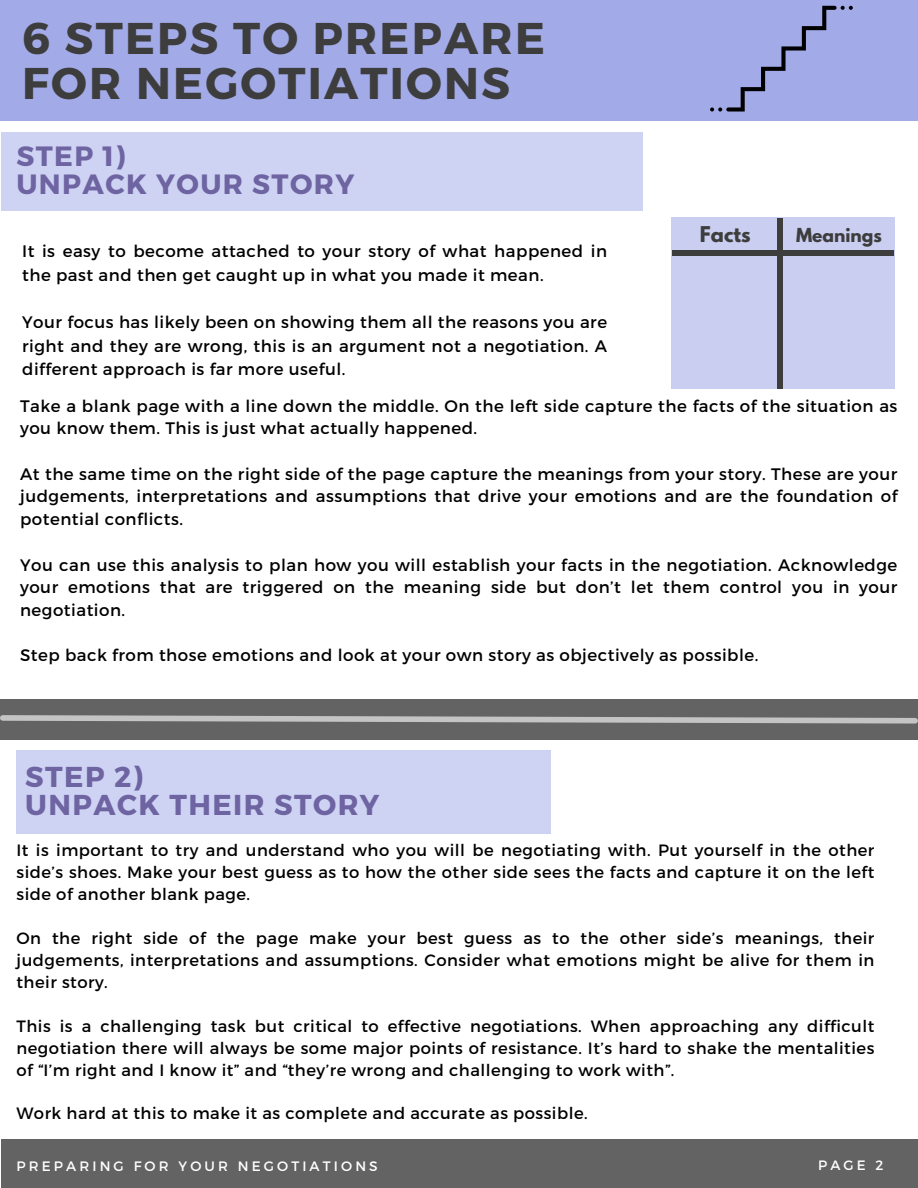
<style>
.page{position:relative;width:918px;height:1188px;background:#fff}
.page>*{position:absolute;margin:0;border:0;box-sizing:border-box;transform-origin:0 0}
.t1{font:700 44.4px "Montserrat";letter-spacing:.05em;color:#3d3d3d}
.t2{font:700 28.8px "Montserrat";letter-spacing:.05em;color:#6e64a2}
.t3{font:700 27.9px "Montserrat";letter-spacing:.05em;color:#6e64a2}
.t4{font:700 19.2px "League Spartan";color:#3d3d3d}
.t5{font:700 17.1px "League Spartan";color:#3d3d3d}
.t6{font:16.65px/22.6px "Montserrat";letter-spacing:.03em;color:#000;text-align:justify}
.t7{font:16.35px/21.9px "Montserrat";letter-spacing:.03em;color:#000;text-align:justify}
.t8{font:13.65px "Montserrat";letter-spacing:.23em;color:#fff}
</style>
<div class="page">
<div style="left:0;top:699px;width:918px;height:40px;background:#636363"></div>
<svg style="left:0;top:715px;width:918px;height:9px"></svg>
<div style="left:1px;top:133px;width:642px;height:78px;background:#ced3f3"></div>
<div style="left:1px;top:1139px;width:917px;height:49px;background:#636363"></div>
<div style="left:16px;top:750px;width:535px;height:84px;background:#ced3f3"></div>
<div style="left:0;top:0;width:918px;height:120px;background:#a2abe8"></div>
<svg style="left:710px;top:6px;width:143px;height:106px"></svg>
<div style="left:672px;top:217px;width:222px;height:171px;background:#cacff1"></div>
<div style="left:778px;top:219px;width:5px;height:169px;background:#3d3d3d"></div>
<div style="left:673px;top:250px;width:221px;height:5px;background:#3d3d3d"></div>
<p class="t1" style="left:22px;top:10px;width:524px">6 STEPS TO PREPARE</p>
<p class="t1" style="left:22px;top:55px;width:489px">FOR NEGOTIATIONS</p>
<p class="t3" style="left:16px;top:138px;width:110px">STEP 1)</p>
<p class="t3" style="left:16px;top:166px;width:339px">UNPACK YOUR STORY</p>
<p class="t6" style="left:22px;top:239px;width:586px;line-height:23.7px">It is easy to become attached to your story of what happened in the past and then get caught up in what you made it mean.</p>
<p class="t6" style="left:22px;top:309px;width:587px;line-height:23.7px">Your focus has likely been on showing them all the reasons you are right and they are wrong, this is an argument not a negotiation. A different approach is far more useful.</p>
<p class="t4" style="left:700px;top:225px;width:52px">Facts</p>
<p class="t5" style="left:796px;top:226px;width:88px">Meanings</p>
<p class="t6" style="left:20px;top:393px;width:879px">Take a blank page with a line down the middle. On the left side capture the facts of the situation as you know them. This is just what actually happened.</p>
<p class="t6" style="left:20px;top:462px;width:879px">At the same time on the right side of the page capture the meanings from your story. These are your judgements, interpretations and assumptions that drive your emotions and are the foundation of potential conflicts.</p>
<p class="t6" style="left:20px;top:552px;width:879px">You can use this analysis to plan how you will establish your facts in the negotiation. Acknowledge your emotions that are triggered on the meaning side but don’t let them control you in your negotiation.</p>
<p class="t6" style="left:20px;top:643px;width:740px">Step back from those emotions and look at your own story as objectively as possible.</p>
<p class="t2" style="left:25px;top:758px;width:119px">STEP 2)</p>
<p class="t2" style="left:25px;top:786px;width:356px">UNPACK THEIR STORY</p>
<p class="t7" style="left:16px;top:839px;width:859px">It is important to try and understand who you will be negotiating with. Put yourself in the other side’s shoes. Make your best guess as to how the other side sees the facts and capture it on the left side of another blank page.</p>
<p class="t7" style="left:16px;top:926px;width:859px">On the right side of the page make your best guess as to the other side’s meanings, their judgements, interpretations and assumptions. Consider what emotions might be alive for them in their story.</p>
<p class="t7" style="left:16px;top:1014px;width:859px">This is a challenging task but critical to effective negotiations. When approaching any difficult negotiation there will always be some major points of resistance. It’s hard to shake the mentalities of “I’m right and I know it” and “they’re wrong and challenging to work with”.</p>
<p class="t7" style="left:16px;top:1102px;width:573px">Work hard at this to make it as complete and accurate as possible.</p>
<p class="t8" style="left:16px;top:1158px;width:363px">PREPARING FOR YOUR NEGOTIATIONS</p>
<p class="t8" style="left:818px;top:1157px;width:67px">PAGE 2</p>
</div>
